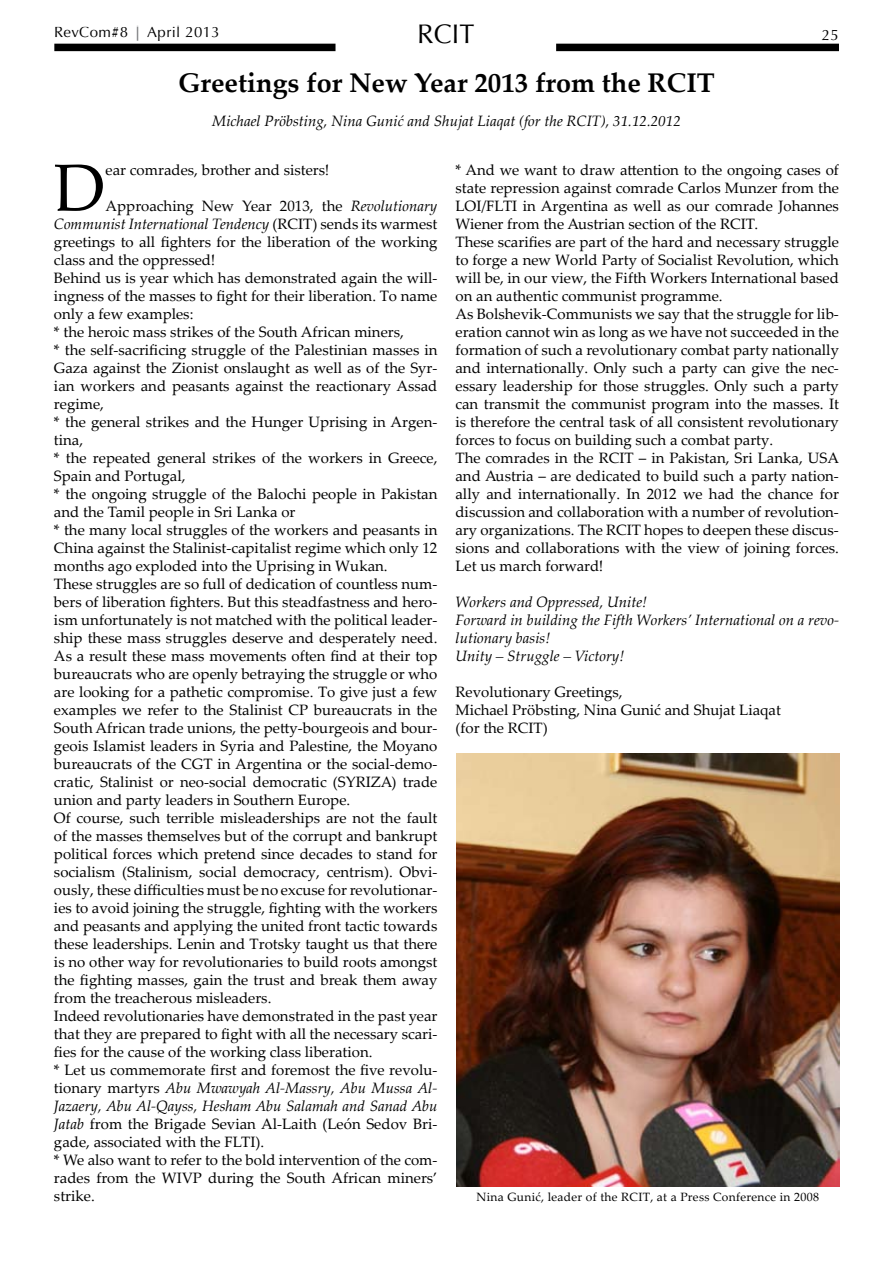
<style>
.page{position:relative;width:893px;height:1263px;background:#fff}
.page>*{position:absolute;margin:0;border:0;box-sizing:border-box;transform-origin:0 0}
.t1{font:66.75px "Palatino Linotype";color:#000}
.t2{font:700 27px "Palatino Linotype";color:#000}
.t3{font:27px "Optima LT Std";color:#000}
.t4{font:15px/18px "Palatino Linotype";color:#000}
.t5{font:italic 15px/18px "Palatino Linotype";color:#000}
.t6{font:15px "Optima LT Std";letter-spacing:.025em;color:#000}
.t7{font:12px "Palatino Linotype";letter-spacing:.025em;color:#000}
.s1{font-weight:700;color:#77787b}
.s2{font-style:italic}
</style>
<div class="page">
<div style="left:54px;top:44px;width:785px;height:7px;background:#000"></div>
<div style="left:336px;top:23px;width:220px;height:31px;background:#fff"></div>
<img style="left:456px;top:754px;width:383px;height:433px">
<p class="t6" style="left:54px;top:23px;width:167px">RevCom#8 <span class="s1">|</span> April 2013</p>
<h2 class="t3" style="left:417px;top:18px;width:59px">RCIT</h2>
<p class="t6" style="left:822px;top:26px;width:19px">25</p>
<h2 class="t2" style="left:178px;top:63px;width:538px">Greetings for New Year 2013 from the RCIT</h2>
<p class="t5" style="left:212px;top:112px;width:470px">Michael Pröbsting, Nina Gunić and Shujat Liaqat (for the RCIT), 31.12.2012</p>
<h1 class="t1" style="left:54px;top:141px;width:53px">D</h1>
<p class="t4" style="left:106px;top:160px;width:225px">ear comrades, brother and sisters!</p>
<p class="t4" style="left:455px;top:160px;width:385px">* And we want to draw attention to the ongoing cases of state repression against comrade Carlos Munzer from the LOI/FLTI in Argentina as well as our comrade Johannes Wiener from the Austrian section of the RCIT.<br>These scarifies are part of the hard and necessary struggle to forge a new World Party of Socialist Revolution, which will be, in our view, the Fifth Workers International based on an authentic communist programme.<br>As Bolshevik-Communists we say that the struggle for lib&shy;eration cannot win as long as we have not succeeded in the formation of such a revolutionary combat party nationally and internationally. Only such a party can give the nec&shy;essary leadership for those struggles. Only such a party can transmit the communist program into the masses. It is therefore the central task of all consistent revolutionary forces to focus on building such a combat party.<br>The comrades in the RCIT – in Pakistan, Sri Lanka, USA and Austria – are dedicated to build such a party nation&shy;ally and internationally. In 2012 we had the chance for discussion and collaboration with a number of revolution&shy;ary organizations. The RCIT hopes to deepen these discus&shy;sions and collaborations with the view of joining forces.<br>Let us march forward!</p>
<p class="t5" style="left:455px;top:592px;width:385px">Workers and Oppressed, Unite!<br>Forward in building the Fifth Workers’ International on a revo&shy;lutionary basis!<br>Unity – Struggle – Victory!</p>
<p class="t4" style="left:455px;top:682px;width:327px">Revolutionary Greetings,<br>Michael Pröbsting, Nina Gunić and Shujat Liaqat (for the RCIT)</p>
<p class="t4" style="left:54px;top:196px;width:385px;text-indent:52px">Approaching New Year 2013, the <span class="s2">Revolutionary Communist International Tendency</span> (RCIT) sends its warmest greetings to all fighters for the liberation of the working class and the oppressed!<br>Behind us is year which has demonstrated again the will&shy;ingness of the masses to fight for their liberation. To name only a few examples:<br>* the heroic mass strikes of the South African miners,<br>* the self-sacrificing struggle of the Palestinian masses in Gaza against the Zionist onslaught as well as of the Syr&shy;ian workers and peasants against the reactionary Assad regime,<br>* the general strikes and the Hunger Uprising in Argen&shy;tina,<br>* the repeated general strikes of the workers in Greece, Spain and Portugal,<br>* the ongoing struggle of the Balochi people in Pakistan and the Tamil people in Sri Lanka or<br>* the many local struggles of the workers and peasants in China against the Stalinist-capitalist regime which only 12 months ago exploded into the Uprising in Wukan.<br>These struggles are so full of dedication of countless num&shy;bers of liberation fighters. But this steadfastness and hero&shy;ism unfortunately is not matched with the political leader&shy;ship these mass struggles deserve and desperately need.<br>As a result these mass movements often find at their top bureaucrats who are openly betraying the struggle or who are looking for a pathetic compromise. To give just a few examples we refer to the Stalinist CP bureaucrats in the South African trade unions, the petty-bourgeois and bour&shy;geois Islamist leaders in Syria and Palestine, the Moyano bureaucrats of the CGT in Argentina or the social-demo&shy;cratic, Stalinist or neo-social democratic (SYRIZA) trade union and party leaders in Southern Europe.<br>Of course, such terrible misleaderships are not the fault of the masses themselves but of the corrupt and bankrupt political forces which pretend since decades to stand for socialism (Stalinism, social democracy, centrism). Obvi&shy;ously, these difficulties must be no excuse for revolutionar&shy;ies to avoid joining the struggle, fighting with the workers and peasants and applying the united front tactic towards these leaderships. Lenin and Trotsky taught us that there is no other way for revolutionaries to build roots amongst the fighting masses, gain the trust and break them away from the treacherous misleaders.<br>Indeed revolutionaries have demonstrated in the past year that they are prepared to fight with all the necessary scari&shy;fies for the cause of the working class liberation.<br>* Let us commemorate first and foremost the five revolu&shy;tionary martyrs <span class="s2">Abu Mwawyah Al-Massry, Abu Mussa Al-Jazaery, Abu Al-Qayss, Hesham Abu Salamah and Sanad Abu Jatab</span> from the Brigade Sevian Al-Laith (León Sedov Bri&shy;gade, associated with the FLTI).<br>* We also want to refer to the bold intervention of the com&shy;rades from the WIVP during the South African miners’ strike.</p>
<p class="t7" style="left:477px;top:1188px;width:344px">Nina Gunić, leader of the RCIT, at a Press Conference in 2008</p>
</div>
